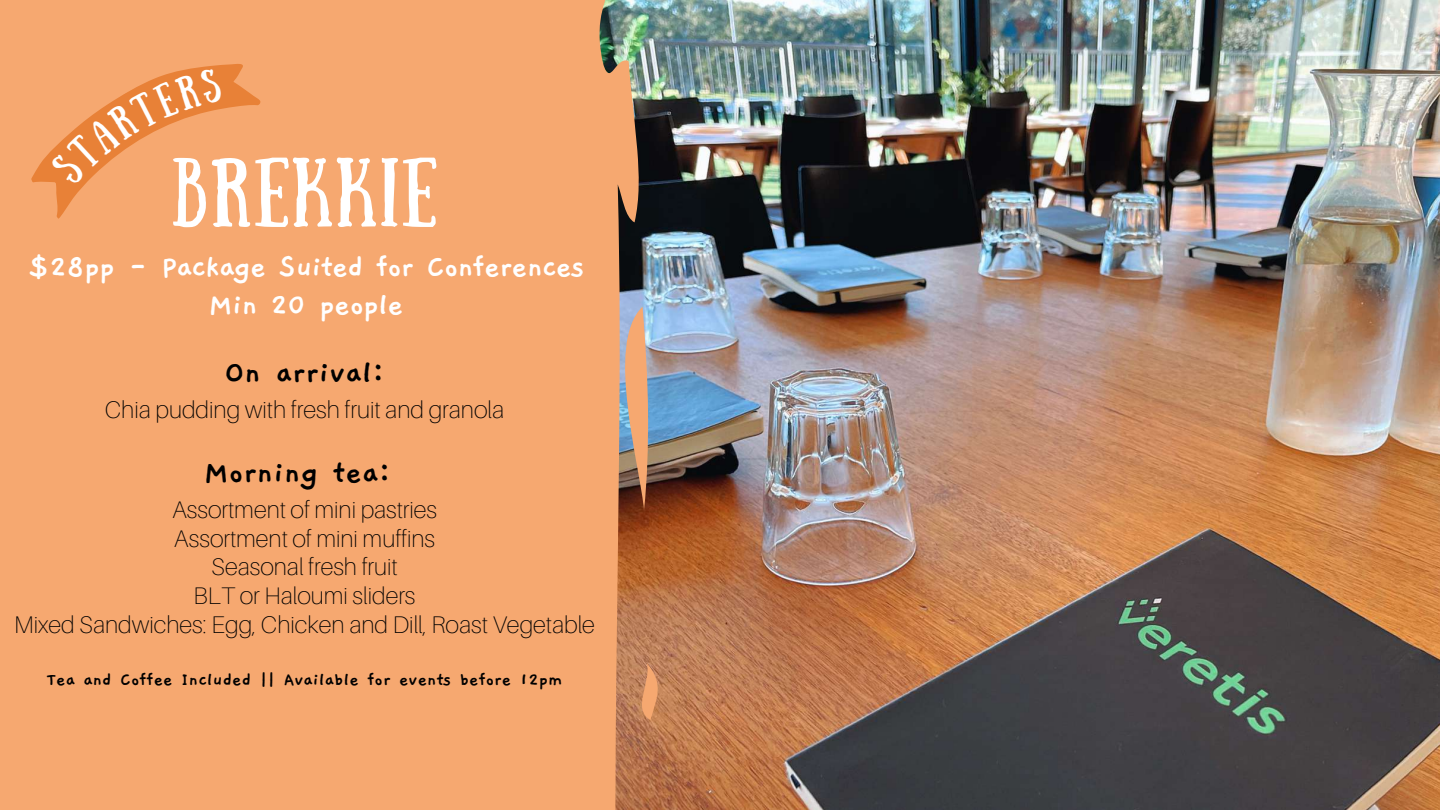
<style>
.page{position:relative;width:1440px;height:810px;background:#fff}
.page>*{position:absolute;margin:0;border:0;box-sizing:border-box;transform-origin:0 0}
.t1{font:69.3px "Sunday";letter-spacing:.03em;color:#fff}
.t2{font:700 35px "Gaegu";color:#000}
.t3{font:700 34px/38.2px "Gaegu";letter-spacing:-.025em;color:#fff;text-align:center}
.t4{font:100 24.1px "Aileron";color:#000}
.t5{font:100 24px/28.9px "Aileron";color:#000;text-align:center}
.t6{font:700 20px "Gaegu";color:#000}
</style>
<div class="page">
<img style="left:0;top:0;width:1440px;height:810px">
<svg style="left:17px;top:35px;width:248px;height:188px"></svg>
<h1 class="t1" style="left:172px;top:144px;width:267px">BreKKIE</h1>
<h3 class="t3" style="left:28px;top:248px;width:559px">$28pp - Package Suited for Conferences<br>Min 20 people</h3>
<h2 class="t2" style="left:225px;top:356px;width:161px">On arrival:</h2>
<p class="t4" style="left:105px;top:394px;width:401px">Chia pudding with fresh fruit and granola</p>
<h2 class="t2" style="left:204px;top:456px;width:188px">Morning tea:</h2>
<p class="t5" style="left:172px;top:494px;width:267px">Assortment of mini pastries<br>Assortment of mini muffins<br>Seasonal fresh fruit<br>BLT or Haloumi sliders</p>
<p class="t4" style="left:14px;top:610px;width:582px">Mixed Sandwiches: Egg, Chicken and Dill, Roast Vegetable</p>
<p class="t6" style="left:46px;top:669px;width:518px">Tea and Coffee Included || Available for events before 12pm</p>
</div>
